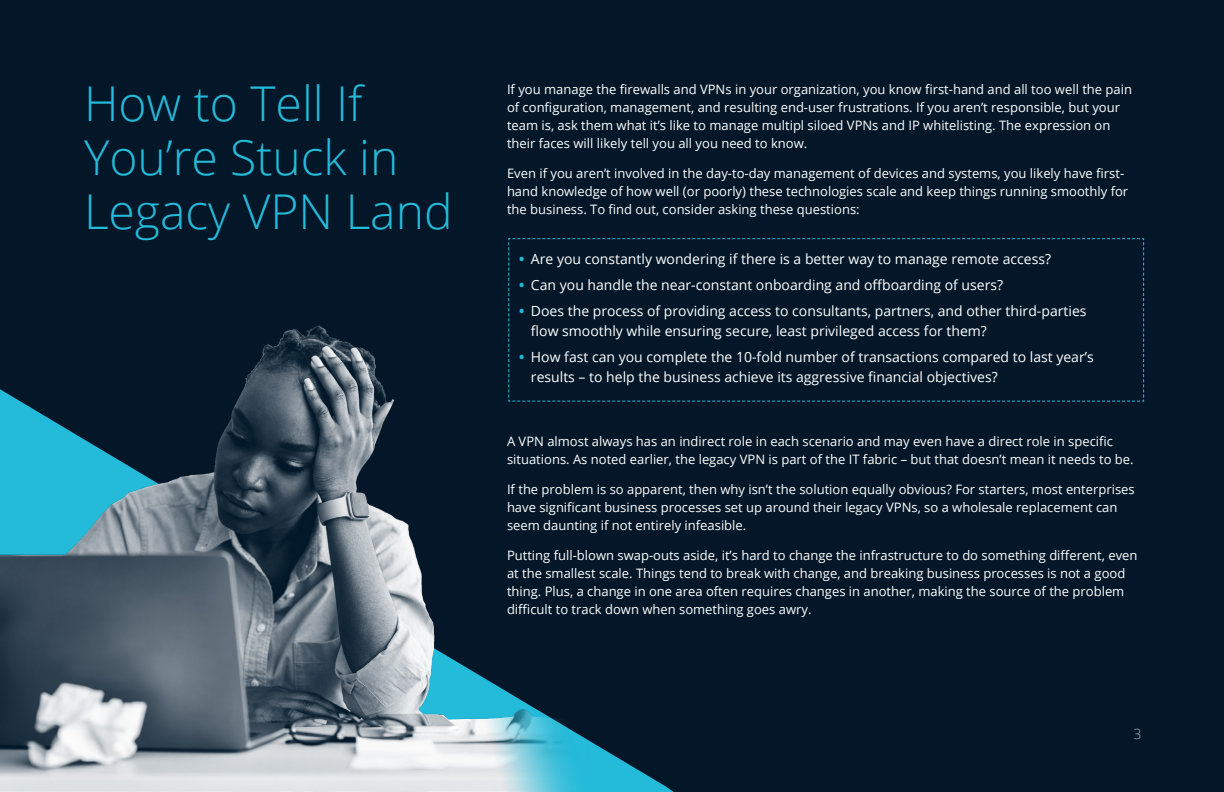
<style>
.page{position:relative;width:1224px;height:792px;background:#031729}
.page>*{position:absolute;margin:0;border:0;box-sizing:border-box;transform-origin:0 0}
.t1{font:300 48px/54px "Open Sans";color:#24bad9}
.t2{font:14px/20px "Open Sans";color:#fff}
.t3{font:300 14px "Open Sans";color:#abb3b8}
.t4{font:13px/18px "Open Sans";color:#fff}
.s1{font-weight:700;color:#24bad9}
</style>
<div class="page">
<svg style="left:588px;top:740px;width:86px;height:52px"></svg>
<img style="left:0;top:325px;width:588px;height:467px">
<svg style="left:508px;top:238px;width:637px;height:164px"></svg>
<h1 class="t1" style="left:84px;top:75px;width:370px">How to Tell If<br>You’re Stuck in<br>Legacy VPN Land</h1>
<p class="t4" style="left:507px;top:80px;width:627px">If you manage the firewalls and VPNs in your organization, you know first-hand and all too well the pain of configuration, management, and resulting end-user frustrations. If you aren’t responsible, but your team is, ask them what it’s like to manage multipl siloed VPNs and IP whitelisting. The expression on their faces will likely tell you all you need to know.</p>
<p class="t4" style="left:507px;top:164px;width:623px">Even if you aren’t involved in the day-to-day management of devices and systems, you likely have first&shy;hand knowledge of how well (or poorly) these technologies scale and keep things running smoothly for the business. To find out, consider asking these questions:</p>
<p class="t2" style="left:519px;top:249px;width:534px"><span class="s1">•</span> Are you constantly wondering if there is a better way to manage remote access?</p>
<p class="t2" style="left:519px;top:275px;width:486px"><span class="s1">•</span> Can you handle the near-constant onboarding and offboarding of users?</p>
<p class="t2" style="left:531px;top:301px;width:557px;text-indent:-12px"><span class="s1">•</span> Does the process of providing access to consultants, partners, and other third-parties flow smoothly while ensuring secure, least privileged access for them?</p>
<p class="t2" style="left:531px;top:347px;width:564px;text-indent:-12px"><span class="s1">•</span> How fast can you complete the 10-fold number of transactions compared to last year’s results – to help the business achieve its aggressive financial objectives?</p>
<p class="t4" style="left:507px;top:432px;width:628px">A VPN almost always has an indirect role in each scenario and may even have a direct role in specific situations. As noted earlier, the legacy VPN is part of the IT fabric – but that doesn’t mean it needs to be.</p>
<p class="t4" style="left:507px;top:480px;width:629px">If the problem is so apparent, then why isn’t the solution equally obvious? For starters, most enterprises have significant business processes set up around their legacy VPNs, so a wholesale replacement can seem daunting if not entirely infeasible.</p>
<p class="t4" style="left:507px;top:546px;width:632px">Putting full-blown swap-outs aside, it’s hard to change the infrastructure to do something different, even at the smallest scale. Things tend to break with change, and breaking business processes is not a good thing. Plus, a change in one area often requires changes in another, making the source of the problem difficult to track down when something goes awry.</p>
<p class="t3" style="left:1133px;top:724px;width:9px">3</p>
</div>
